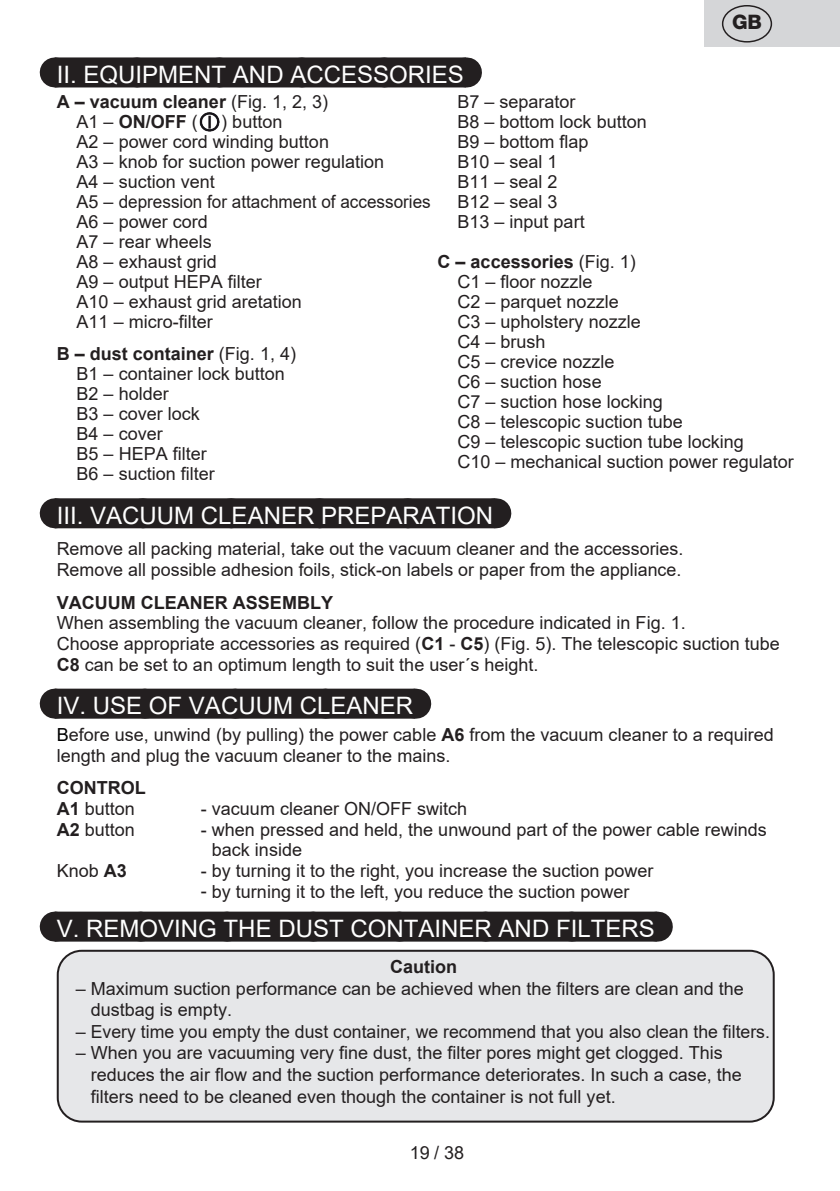
<style>
.page{position:relative;width:840px;height:1191px;background:#fff}
.page>*{position:absolute;margin:0;border:0;box-sizing:border-box;transform-origin:0 0}
.t1{font:24px "Arial";color:#fff}
.t2{font:800 20px "Helvetica Neue OT";color:#231f20}
.t3{font:18px/20px "Arial";color:#231f20}
.t4{font:700 18px/20px "Arial";color:#231f20}
.s1{font-weight:400}
.s2{font-weight:700}
.s3{color:#000}
</style>
<div class="page">
<div style="left:55px;top:57px;width:410px;height:30px;background:#231f20"></div>
<svg style="left:137px;top:57px;width:287px;height:1px"></svg>
<hr style="left:465px;top:57px;width:1px;height:30px;background:#231f20">
<div style="left:55px;top:498px;width:440px;height:30px;background:#231f20"></div>
<svg style="left:143px;top:498px;width:308px;height:1px"></svg>
<hr style="left:495px;top:498px;width:1px;height:30px;background:#231f20">
<div style="left:55px;top:688px;width:360px;height:30px;background:#231f20"></div>
<svg style="left:145px;top:688px;width:225px;height:1px"></svg>
<hr style="left:415px;top:688px;width:1px;height:30px;background:#231f20">
<div style="left:55px;top:911px;width:601px;height:30px;background:#231f20"></div>
<svg style="left:141px;top:911px;width:472px;height:1px"></svg>
<hr style="left:656px;top:911px;width:1px;height:30px;background:#231f20">
<img style="left:199px;top:112px;width:21px;height:20px">
<div style="left:58px;top:950px;width:715px;height:171px;background:#e6e7e9;border-radius:24px"></div>
<div style="left:57px;top:949px;width:717px;height:173px;border:2px solid #231f20;border-radius:24px"></div>
<div style="left:704px;top:0;width:135px;height:47px;background:#d5d6d8"></div>
<div style="left:721px;top:5px;width:50px;height:38px;border:1px solid #231f20;border-radius:50%"></div>
<p class="t2" style="left:731px;top:10px;width:31px">GB</p>
<h1 class="t1" style="left:57px;top:58px;width:408px">II. EQUIPMENT AND ACCESSORIES</h1>
<p class="t4" style="left:77px;top:92px;width:253px;text-indent:-20px">A – vacuum cleaner <span class="s1">(Fig. 1, 2, 3)<br>A1 –</span> ON/OFF <span class="s1">(</span></p>
<p class="t3" style="left:457px;top:92px;width:191px">B7 – separator<br>B8 – bottom lock button<br>B9 – bottom flap<br>B10 – seal 1<br>B11 – seal 2<br>B12 – seal 3<br>B13 – input part</p>
<p class="t3" style="left:457px;top:252px;width:338px;text-indent:-20px"><span class="s2">C – accessories</span> (Fig. 1)<br>C1 – floor nozzle<br>C2 – parquet nozzle<br>C3 – upholstery nozzle<br>C4 – brush<br>C5 – crevice nozzle<br>C6 – suction hose<br>C7 – suction hose locking<br>C8 – telescopic suction tube<br>C9 – telescopic suction tube locking<br>C10 – mechanical suction power regulator</p>
<h1 class="t1" style="left:57px;top:498px;width:438px">III. VACUUM CLEANER PREPARATION</h1>
<p class="t3" style="left:57px;top:539px;width:627px;line-height:20.6px">Remove all packing material, take out the vacuum cleaner and the accessories.<br>Remove all possible adhesion foils, stick-on labels or paper from the appliance.</p>
<p class="t4" style="left:57px;top:592px;width:277px">VACUUM CLEANER ASSEMBLY</p>
<p class="t3" style="left:57px;top:612px;width:724px;line-height:20.6px">When assembling the vacuum cleaner, follow the procedure indicated in Fig. 1.<br>Choose appropriate accessories as required (<span class="s2">C1</span> - <span class="s2">C5</span>) (Fig. 5). The telescopic suction tube<br><span class="s2">C8</span> can be set to an optimum length to suit the user´s height.</p>
<h1 class="t1" style="left:57px;top:689px;width:358px">IV. USE OF VACUUM CLEANER</h1>
<p class="t3" style="left:57px;top:724px;width:718px;line-height:20.6px"><span class="s3">B</span>efore use, unwind (by pulling) the power cable <span class="s2">A6</span> from the vacuum cleaner to a required length and plug the vacuum cleaner to the mains.</p>
<p class="t4" style="left:57px;top:778px;width:90px;line-height:20.6px">CONTROL<br>A1 <span class="s1">button</span></p>
<p class="t3" style="left:77px;top:112px;width:355px;text-indent:145px">) button<br>A2 – power cord winding button<br>A3 – knob for suction power regulation<br>A4 – suction vent<br>A5 – depression for attachment of accessories<br>A6 – power cord<br>A7 – rear wheels<br>A8 – exhaust grid<br>A9 – output HEPA filter<br>A10 – exhaust grid aretation<br>A11 – micro-filter</p>
<p class="t3" style="left:77px;top:344px;width:221px;text-indent:-20px"><span class="s2">B – dust container</span> (Fig. 1, 4)<br>B1 – container lock button<br>B2 – holder<br>B3 – cover lock<br>B4 – cover<br>B5 – HEPA filter<br>B6 – suction filter</p>
<p class="t3" style="left:201px;top:798px;width:268px">- vacuum cleaner ON/OFF switch</p>
<p class="t3" style="left:57px;top:819px;width:80px"><span class="s2">A2</span> button</p>
<p class="t3" style="left:212px;top:819px;width:556px;line-height:20.6px;text-indent:-11px">- when pressed and held, the unwound part of the power cable rewinds back inside</p>
<p class="t3" style="left:57px;top:860px;width:72px">Knob <span class="s2">A3</span></p>
<p class="t3" style="left:201px;top:860px;width:454px">- by turning it to the right, you increase the suction power</p>
<p class="t3" style="left:201px;top:881px;width:430px">- by turning it to the left, you reduce the suction power</p>
<h1 class="t1" style="left:57px;top:912px;width:599px">V. REMOVING THE DUST CONTAINER AND FILTERS</h1>
<p class="t4" style="left:390px;top:956px;width:68px">Caution</p>
<p class="t3" style="left:91px;top:977px;width:654px;line-height:21.6px;text-indent:-15px">– Maximum suction performance can be achieved when the filters are clean and the dustbag is empty.</p>
<p class="t3" style="left:76px;top:1021px;width:695px">– Every time you empty the dust container, we recommend that you also clean the filters.</p>
<p class="t3" style="left:91px;top:1042px;width:652px;line-height:21.6px;text-indent:-15px">– When you are vacuuming very fine dust, the filter pores might get clogged. This reduces the air flow and the suction performance deteriorates. In such a case, the filters need to be cleaned even though the container is not full yet.</p>
<p class="t3" style="left:410px;top:1142px;width:56px">19 / 38</p>
</div>
